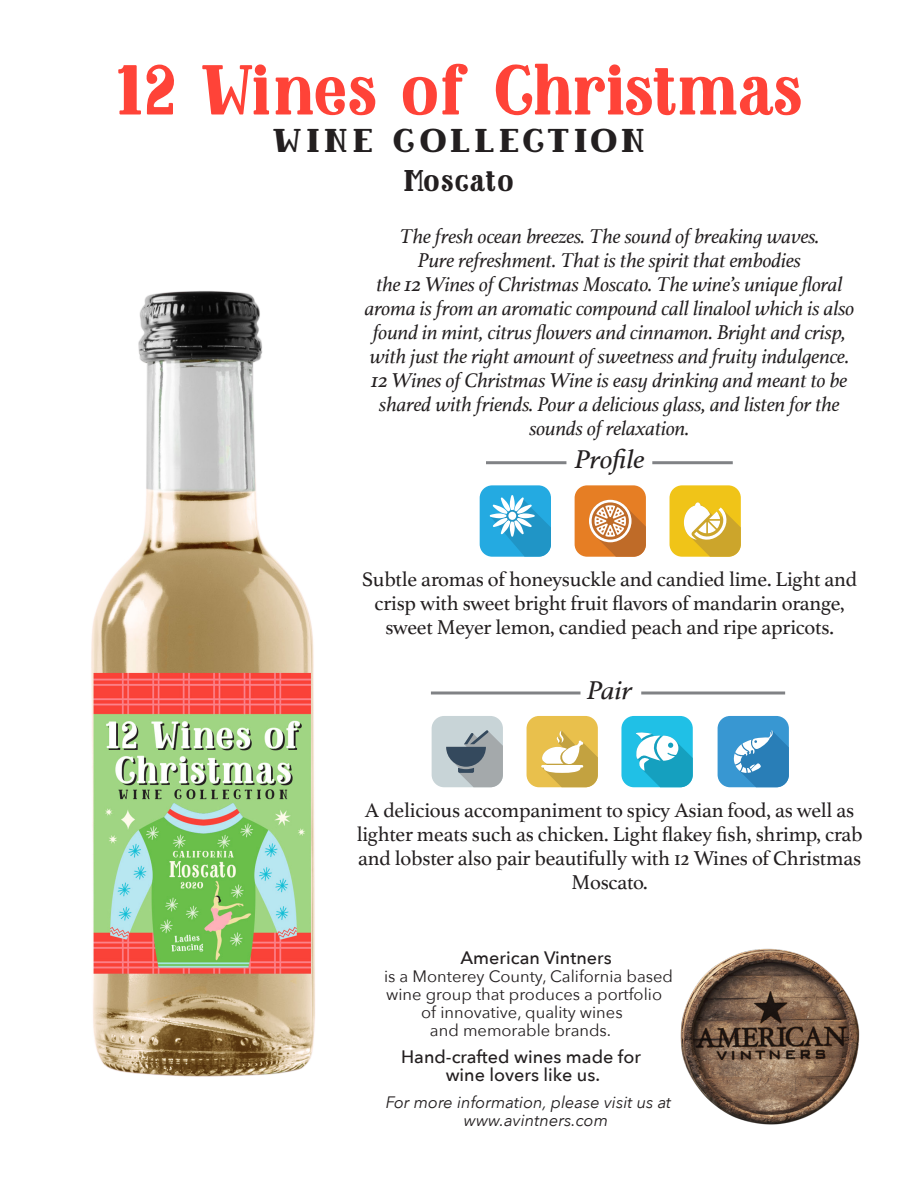
<style>
.page{position:relative;width:918px;height:1188px;background:#fff}
.page>*{position:absolute;margin:0;border:0;box-sizing:border-box;transform-origin:0 0}
.Varietal___Appelatio{font:900 70.5px "Baker Street";letter-spacing:-.045em;color:#ff4338}
.Varietal___Appelatio-2{font:900 33px "Baker Street";letter-spacing:.1em;color:#231f20;scale:1.17 1}
.Varietal___Appelatio-3{font:900 30px "Baker Street";color:#231f20}
.Profile_Pair_HEADS{font:italic 27px "Athelas";letter-spacing:-.01em;color:#231f20;scale:1.1 1}
.Romance_Copy{font:italic 21px/24px "Athelas";letter-spacing:-.01em;color:#231f20;text-align:center}
.Profile___Pair{font:21px/24px "Athelas";letter-spacing:-.01em;color:#231f20;text-align:center}
.t1{font:500 18px/18px "Avenir Next";color:#231f20;text-align:center}
.t2{font:16.5px "Avenir Next";color:#231f20}
.t3{font:italic 16.5px/18px "Avenir Next";color:#231f20}
</style>
<div class="page">
<img style="left:680px;top:948px;width:180px;height:177px">
<hr style="left:486px;top:461px;width:80px;height:3px;background:#808285">
<hr style="left:652px;top:461px;width:81px;height:3px;background:#808285">
<div style="left:480px;top:485px;width:71px;height:72px;background:#24aae1;border-radius:13px"></div>
<svg style="left:490px;top:495px;width:61px;height:62px"></svg>
<div style="left:575px;top:485px;width:71px;height:72px;background:#e67e24;border-radius:13px"></div>
<svg style="left:589px;top:500px;width:57px;height:57px"></svg>
<div style="left:670px;top:485px;width:71px;height:72px;background:#f0c418;border-radius:13px"></div>
<svg style="left:684px;top:502px;width:57px;height:55px"></svg>
<hr style="left:431px;top:692px;width:149px;height:2px;background:#808285">
<hr style="left:641px;top:692px;width:144px;height:2px;background:#808285">
<div style="left:432px;top:716px;width:71px;height:71px;background:#c8d4d7;border-radius:13px"></div>
<svg style="left:446px;top:730px;width:57px;height:57px"></svg>
<div style="left:527px;top:716px;width:71px;height:71px;background:#e9c04c;border-radius:13px"></div>
<svg style="left:541px;top:730px;width:57px;height:57px"></svg>
<div style="left:621px;top:716px;width:72px;height:71px;background:#20c0e6;border-radius:13px"></div>
<svg style="left:636px;top:731px;width:57px;height:56px"></svg>
<div style="left:718px;top:716px;width:71px;height:71px;background:#3897d2;border-radius:13px"></div>
<svg style="left:734px;top:730px;width:55px;height:57px"></svg>
<img style="left:91px;top:291px;width:224px;height:786px">
<p class="Varietal___Appelatio" style="left:114px;top:49px;width:691px">12 Wines of Christmas</p>
<p class="Varietal___Appelatio-2" style="left:272px;top:121px;width:321px">WINE COLLECTION</p>
<p class="Varietal___Appelatio-3" style="left:404px;top:163px;width:112px">Moscato</p>
<p class="Romance_Copy" style="left:400px;top:224px;width:421px">The fresh ocean breezes. The sound of breaking waves.</p>
<p class="Romance_Copy" style="left:418px;top:248px;width:385px">Pure refreshment. That is the spirit that embodies</p>
<p class="Romance_Copy" style="left:365px;top:272px;width:491px">the 12 Wines of Christmas Moscato. The wine’s unique floral aroma is from an aromatic compound call linalool which is also found in mint, citrus flowers and cinnamon. Bright and crisp, with just the right amount of sweetness and fruity indulgence.<br>12 Wines of Christmas Wine is easy drinking and meant to be shared with friends. Pour a delicious glass, and listen for the sounds of relaxation.</p>
<p class="Profile_Pair_HEADS" style="left:574px;top:438px;width:66px">Profile</p>
<p class="Profile___Pair" style="left:362px;top:566px;width:497px">Subtle aromas of honeysuckle and candied lime. Light and crisp with sweet bright fruit flavors of mandarin orange, sweet Meyer lemon, candied peach and ripe apricots.</p>
<p class="Profile_Pair_HEADS" style="left:587px;top:669px;width:43px">Pair</p>
<p class="Profile___Pair" style="left:357px;top:798px;width:507px">A delicious accompaniment to spicy Asian food, as well as lighter meats such as chicken. Light flakey fish, shrimp, crab and lobster also pair beautifully with 12 Wines of Christmas Moscato.</p>
<p class="t1" style="left:461px;top:948px;width:153px">American Vintners</p>
<p class="t2" style="left:384px;top:962px;width:291px">is a Monterey County, California based</p>
<p class="t2" style="left:386px;top:980px;width:277px">wine group that produces a portfolio</p>
<p class="t2" style="left:421px;top:998px;width:203px">of innovative, quality wines</p>
<p class="t2" style="left:430px;top:1016px;width:183px">and memorable brands.</p>
<p class="t1" style="left:401px;top:1047px;width:241px">Hand-crafted wines made for wine lovers like us.</p>
<p class="t3" style="left:464px;top:1092px;width:209px;text-indent:-78px">For more information, please visit us at www.avintners.com</p>
</div>
